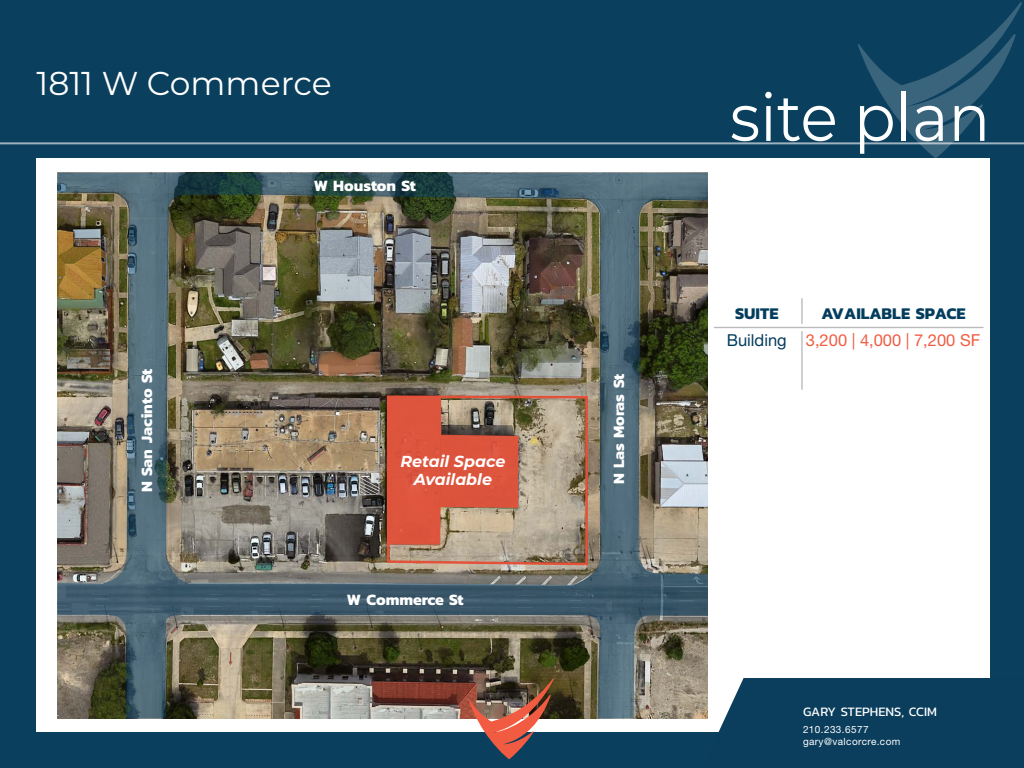
<style>
.page{position:relative;width:1024px;height:768px;background:#fff}
.page>*{position:absolute;margin:0;border:0;box-sizing:border-box;transform-origin:0 0}
.t1{font:66.3px "Montserrat";color:#fff;scale:.93 1}
.t2{font:33px "Montserrat";color:#fff}
.t3{font:700 16.5px "Kanit";color:#033d5d}
.t4{font:16.5px "Helvetica Neue LT Std";color:#f15c42}
.t5{font:16.5px "Helvetica Neue LT Std";color:#033d5d}
.t6{font:700 15.9px "Kanit";color:#fff}
.t7{font:italic 700 15.9px/17.2px "Montserrat";color:#fff;text-align:center}
.t8{font:13px "Kanit";color:#fff}
.t9{font:10px "Helvetica Neue LT Std";letter-spacing:.04em;color:#fff}
</style>
<div class="page">
<div style="left:0;top:0;width:1024px;height:158px;background:#0a3f5d"></div>
<div style="left:990px;top:0;width:34px;height:768px;background:#0a3f5d"></div>
<div style="left:0;top:732px;width:1024px;height:36px;background:#0a3f5d"></div>
<div style="left:0;top:0;width:36px;height:768px;background:#0a3f5d"></div>
<svg style="left:858px;top:2px;width:164px;height:156px"></svg>
<hr style="left:0;top:142px;width:1024px;height:2px;background:#fff">
<svg style="left:702px;top:678px;width:288px;height:54px;background:#204f6a"></svg>
<hr style="left:801px;top:299px;width:2px;height:24px;background:#b9bbbf">
<hr style="left:714px;top:327px;width:269px;height:1px;background:#b9bbbf">
<hr style="left:801px;top:332px;width:2px;height:57px;background:#b9bbbf">
<img style="left:57px;top:173px;width:651px;height:545px">
<svg style="left:127px;top:219px;width:42px;height:336px;background:#556e79"></svg>
<svg style="left:386px;top:394px;width:203px;height:173px;background:#ad9580"></svg>
<svg style="left:388px;top:397px;width:130px;height:147px;background:#ca664f"></svg>
<img style="left:469px;top:678px;width:85px;height:81px">
<p class="t2" style="left:36px;top:61px;width:297px">1811 W Commerce</p>
<p class="t6" style="left:134px;top:492px;width:125px;rotate:-90deg">N San Jacinto St</p>
<p class="t6" style="left:314px;top:174px;width:104px">W Houston St</p>
<p class="t7" style="left:400px;top:452px;width:106px">Retail Space<br>Available</p>
<p class="t6" style="left:347px;top:587px;width:118px">W Commerce St</p>
<p class="t6" style="left:606px;top:484px;width:112px;rotate:-90deg">N Las Moras St</p>
<p class="t1" style="left:730px;top:72px;width:281px">site plan</p>
<p class="t3" style="left:735px;top:301px;width:45px">SUITE</p>
<p class="t3" style="left:821px;top:301px;width:145px">AVAILABLE SPACE</p>
<p class="t5" style="left:727px;top:330px;width:61px">Building</p>
<p class="t4" style="left:806px;top:330px;width:176px">3,200 | 4,000 | 7,200 SF</p>
<p class="t8" style="left:803px;top:702px;width:135px">GARY STEPHENS, CCIM</p>
<p class="t9" style="left:803px;top:724px;width:67px">210.233.6577</p>
<p class="t9" style="left:803px;top:736px;width:99px">gary@valcorcre.com</p>
</div>
